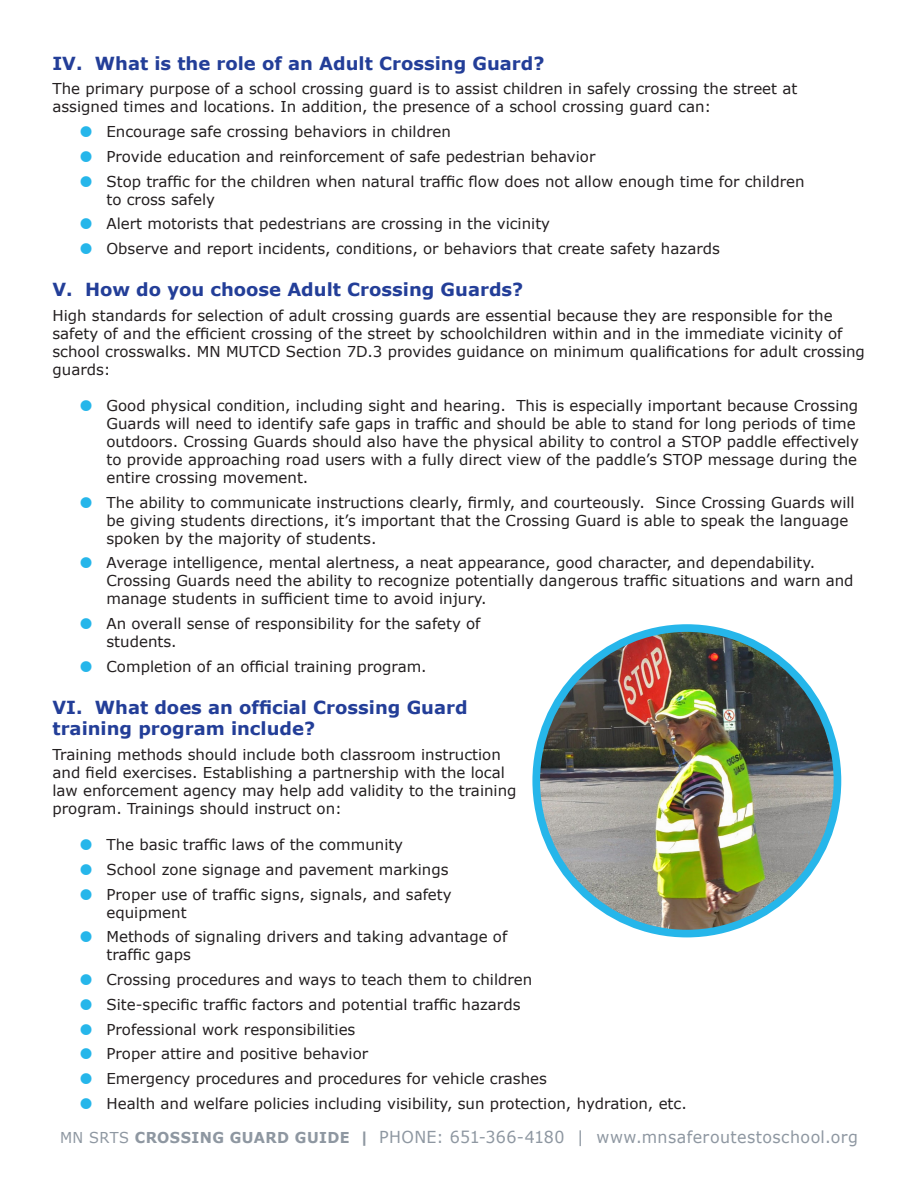
<style>
.page{position:relative;width:918px;height:1188px;background:#fff}
.page>*{position:absolute;margin:0;border:0;box-sizing:border-box;transform-origin:0 0}
.Heading_2{font:700 18px/21.6px "Verdana";color:#233e98}
.t1{font:16.5px "Verdana";letter-spacing:.025em;color:#8e97a1;scale:.96 1}
.BODY{font:15px/18px "Verdana";color:#231f20}
.s1{font-size:15px}
.s2{font-weight:700;font-size:15px}
</style>
<div class="page">
<img style="left:536px;top:628px;width:301px;height:306px">
<div style="left:532px;top:624px;width:309px;height:313px;border:8px solid #26b6ea;border-radius:50%"></div>
<p class="Heading_2" style="left:52px;top:52px;width:494px">IV. What is the role of an Adult Crossing Guard?</p>
<p class="BODY" style="left:52px;top:80px;width:746px">The primary purpose of a school crossing guard is to assist children in safely crossing the street at assigned times and locations. In addition, the presence of a school crossing guard can:</p>
<p class="BODY" style="left:106px;top:123px;width:346px">Encourage safe crossing behaviors in children</p>
<p class="BODY" style="left:106px;top:147px;width:490px">Provide education and reinforcement of safe pedestrian behavior</p>
<p class="BODY" style="left:106px;top:172px;width:700px">Stop traffic for the children when natural traffic flow does not allow enough time for children to cross safely</p>
<p class="BODY" style="left:106px;top:215px;width:445px">Alert motorists that pedestrians are crossing in the vicinity</p>
<p class="BODY" style="left:106px;top:240px;width:615px">Observe and report incidents, conditions, or behaviors that create safety hazards</p>
<p class="Heading_2" style="left:52px;top:278px;width:472px">V. How do you choose Adult Crossing Guards?</p>
<p class="BODY" style="left:52px;top:306px;width:814px">High standards for selection of adult crossing guards are essential because they are responsible for the safety of and the efficient crossing of the street by schoolchildren within and in the immediate vicinity of school crosswalks. MN MUTCD Section 7D.3 provides guidance on minimum qualifications for adult crossing guards:</p>
<p class="BODY" style="left:106px;top:396px;width:754px">Good physical condition, including sight and hearing. This is especially important because Crossing Guards will need to identify safe gaps in traffic and should be able to stand for long periods of time outdoors. Crossing Guards should also have the physical ability to control a STOP paddle effectively to provide approaching road users with a fully direct view of the paddle’s STOP message during the entire crossing movement.</p>
<p class="BODY" style="left:106px;top:493px;width:750px">The ability to communicate instructions clearly, firmly, and courteously. Since Crossing Guards will be giving students directions, it’s important that the Crossing Guard is able to speak the language spoken by the majority of students.</p>
<p class="BODY" style="left:106px;top:554px;width:749px">Average intelligence, mental alertness, a neat appearance, good character, and dependability.<br>Crossing Guards need the ability to recognize potentially dangerous traffic situations and warn and manage students in sufficient time to avoid injury.</p>
<p class="BODY" style="left:106px;top:614px;width:376px">An overall sense of responsibility for the safety of students.</p>
<p class="BODY" style="left:106px;top:657px;width:322px">Completion of an official training program.</p>
<p class="Heading_2" style="left:52px;top:696px;width:417px">VI. What does an official Crossing Guard training program include?</p>
<p class="BODY" style="left:52px;top:745px;width:466px">Training methods should include both classroom instruction and field exercises. Establishing a partnership with the local law enforcement agency may help add validity to the training program. Trainings should instruct on:</p>
<p class="BODY" style="left:106px;top:835px;width:298px">The basic traffic laws of the community</p>
<p class="BODY" style="left:106px;top:860px;width:344px">School zone signage and pavement markings</p>
<p class="BODY" style="left:106px;top:885px;width:347px">Proper use of traffic signs, signals, and safety equipment</p>
<p class="BODY" style="left:106px;top:928px;width:402px">Methods of signaling drivers and taking advantage of traffic gaps</p>
<p class="BODY" style="left:106px;top:970px;width:427px">Crossing procedures and ways to teach them to children</p>
<p class="BODY" style="left:106px;top:995px;width:416px">Site-specific traffic factors and potential traffic hazards</p>
<p class="BODY" style="left:106px;top:1020px;width:250px">Professional work responsibilities</p>
<p class="BODY" style="left:106px;top:1045px;width:263px">Proper attire and positive behavior</p>
<p class="BODY" style="left:106px;top:1069px;width:442px">Emergency procedures and procedures for vehicle crashes</p>
<p class="BODY" style="left:106px;top:1094px;width:582px">Health and welfare policies including visibility, sun protection, hydration, etc.</p>
<p class="t1" style="left:60px;top:1126px;width:833px"><span class="s1">MN SRTS</span> <span class="s2">CROSSING GUARD GUIDE |</span> PHONE: 651-366-4180 | www.mnsaferoutestoschool.org</p>
</div>
